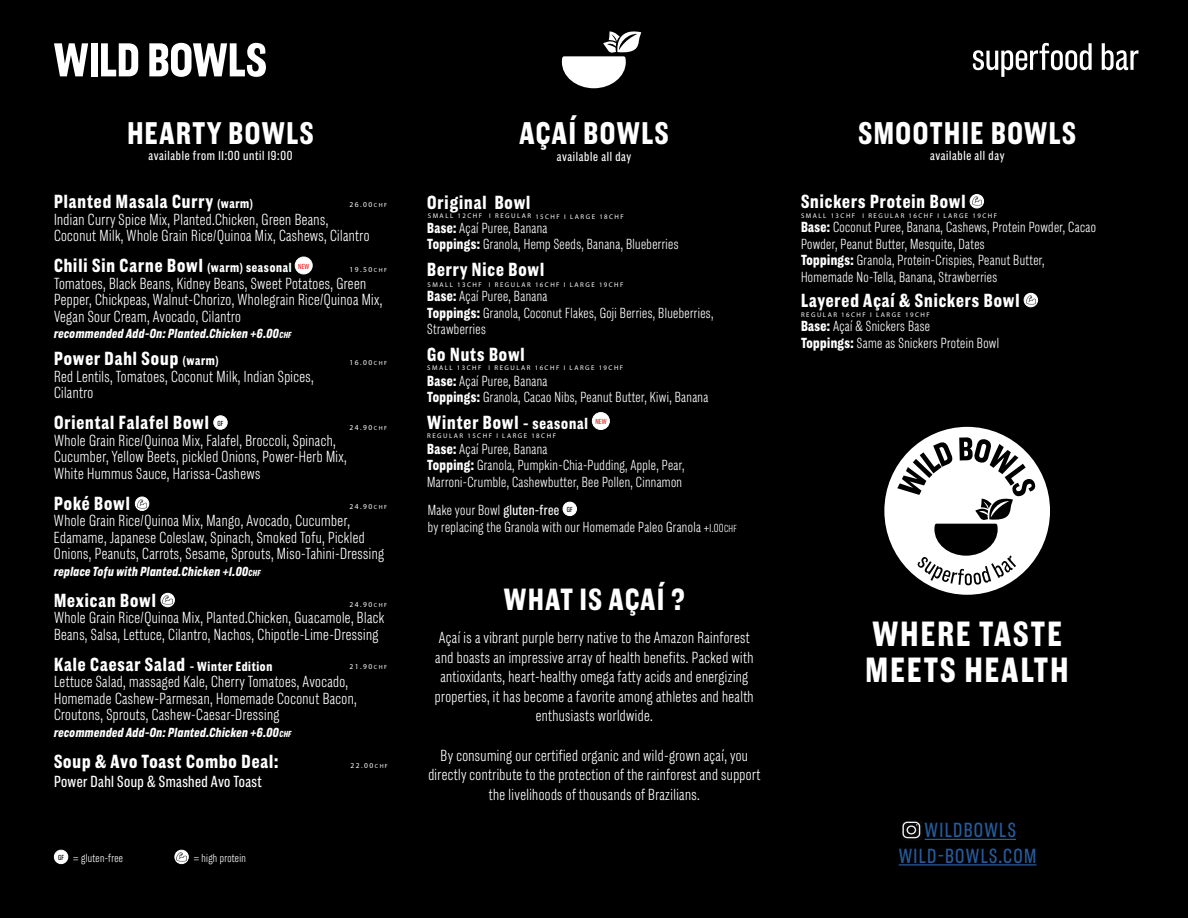
<style>
.page{position:relative;width:1188px;height:918px;background:#000}
.page>*{position:absolute;margin:0;border:0;box-sizing:border-box;transform-origin:0 0}
.t1{font:700 36px/36px "Americane Cond";letter-spacing:.065em;color:#fff}
.t2{font:700 32.25px "Americane Cond";letter-spacing:.05em;color:#fff}
.t3{font:700 32.1px "Americane Cond";letter-spacing:.05em;color:#fff}
.t4{font:700 31.5px "Americane Cond";letter-spacing:.05em;color:#fff}
.t5{font:21px/25.5px "Americane Cond";letter-spacing:.065em;color:#275b9b;text-align:center}
.t6{font:700 19.5px "Americane Cond";letter-spacing:.05em;color:#fff}
.t7{font:300 16.5px/16.5px "Americane Cond";letter-spacing:.025em;color:#fff}
.t8{font:16.5px "Americane Cond";letter-spacing:.025em;color:#fff}
.t9{font:300 15px/16.5px "Americane Cond";letter-spacing:.025em;color:#fff}
.t10{font:italic 700 13.5px "Americane Cond";letter-spacing:.025em;color:#fff}
.t11{font:13.5px "Americane Cond";letter-spacing:.05em;color:#fff}
.t12{font:300 12px "Americane Cond";letter-spacing:.025em;color:#fff}
.t13{font:7.5px "Myriad Pro";letter-spacing:.2em;color:#fff}
.t14{font:7.5px "Americane Cond";letter-spacing:.01em;color:#e41f1b}
.t15{font:7.5px "Americane Cond";color:#020203}
.t16{font:6.9px "Myriad Pro";letter-spacing:.22em;color:#fff}
.s1{font-size:13.5px}
.s2{font-size:9px}
.s3{font-size:6px}
.s4{font-size:32.25px}
.s5{font-weight:700}
.s6{font-size:16.5px}
.s7{font-weight:400}
.s8{font-size:12px}
.s9{font-size:10.5px}
.s10{font-size:32.1px}
</style>
<div class="page">
<svg style="left:562px;top:31px;width:79px;height:57px"></svg>
<svg style="left:54px;top:43px;width:34px;height:33px"></svg>
<div style="left:91px;top:43px;width:7px;height:33px;background:#fff"></div>
<svg style="left:101px;top:43px;width:37px;height:33px"></svg>
<svg style="left:149px;top:43px;width:117px;height:34px"></svg>
<svg style="left:973px;top:43px;width:119px;height:34px"></svg>
<svg style="left:1102px;top:43px;width:36px;height:27px"></svg>
<svg style="left:884px;top:427px;width:166px;height:168px"></svg>
<div style="left:295px;top:257px;width:17px;height:17px;background:#fff;border-radius:50%"></div>
<div style="left:295px;top:257px;width:18px;height:17px;border:1px solid #fff;border-radius:50%"></div>
<div style="left:214px;top:416px;width:13px;height:13px;background:#fff;border-radius:50%"></div>
<div style="left:213px;top:415px;width:15px;height:15px;border:1px solid #fff;border-radius:50%"></div>
<div style="left:563px;top:502px;width:13px;height:14px;background:#fff;border-radius:50%"></div>
<div style="left:563px;top:502px;width:14px;height:14px;border:1px solid #fff;border-radius:50%"></div>
<div style="left:54px;top:850px;width:14px;height:14px;background:#fff;border-radius:50%"></div>
<div style="left:54px;top:850px;width:14px;height:14px;border:1px solid #fff;border-radius:50%"></div>
<div style="left:161px;top:593px;width:14px;height:14px;border:1px solid #fff;border-radius:50%"></div>
<div style="left:135px;top:497px;width:14px;height:14px;border:1px solid #fff;border-radius:50%"></div>
<svg style="left:163px;top:595px;width:9px;height:10px"></svg>
<svg style="left:137px;top:499px;width:10px;height:10px"></svg>
<div style="left:175px;top:850px;width:14px;height:14px;border:1px solid #fff;border-radius:50%"></div>
<svg style="left:177px;top:852px;width:9px;height:10px"></svg>
<div style="left:970px;top:194px;width:14px;height:14px;border:1px solid #fff;border-radius:50%"></div>
<svg style="left:972px;top:197px;width:10px;height:9px"></svg>
<div style="left:1024px;top:293px;width:14px;height:14px;border:1px solid #fff;border-radius:50%"></div>
<svg style="left:1026px;top:295px;width:10px;height:10px"></svg>
<hr style="left:925px;top:839px;width:91px;height:1px;background:#275b9b">
<hr style="left:899px;top:864px;width:137px;height:2px;background:#275b9b">
<img style="left:902px;top:821px;width:19px;height:18px">
<div style="left:592px;top:413px;width:17px;height:17px;background:#fff;border-radius:50%"></div>
<div style="left:592px;top:412px;width:18px;height:18px;border:1px solid #fff;border-radius:50%"></div>
<h3 class="t3" style="left:127px;top:114px;width:188px">HEARTY BOWLS</h3>
<p class="t11" style="left:149px;top:148px;width:145px">available from 11:00 until 19:00</p>
<p class="t6" style="left:54px;top:190px;width:200px">Planted Masala Curry <span class="s1">(warm)</span></p>
<p class="t7" style="left:54px;top:211px;width:317px">Indian Curry Spice Mix, Planted.Chicken, Green Beans,<br>Coconut Milk, Whole Grain Rice/Quinoa Mix, Cashews, Cilantro</p>
<p class="t6" style="left:54px;top:254px;width:239px">Chili Sin Carne Bowl <span class="s1">(warm) seasonal</span></p>
<p class="t7" style="left:54px;top:275px;width:330px">Tomatoes, Black Beans, Kidney Beans, Sweet Potatoes, Green<br>Pepper, Chickpeas, Walnut-Chorizo, Wholegrain Rice/Quinoa Mix,<br>Vegan Sour Cream, Avocado, Cilantro</p>
<p class="t10" style="left:54px;top:326px;width:239px">recommended Add-On: Planted.Chicken +6.00<span class="s2">CHF</span></p>
<p class="t6" style="left:54px;top:347px;width:166px">Power Dahl Soup <span class="s1">(warm)</span></p>
<p class="t7" style="left:54px;top:368px;width:261px">Red Lentils, Tomatoes, Coconut Milk, Indian Spices,<br>Cilantro</p>
<p class="t6" style="left:54px;top:411px;width:156px">Oriental Falafel Bowl</p>
<p class="t7" style="left:54px;top:432px;width:294px">Whole Grain Rice/Quinoa Mix, Falafel, Broccoli, Spinach,<br>Cucumber, Yellow Beets, pickled Onions, Power-Herb Mix,<br>White Hummus Sauce, Harissa-Cashews</p>
<p class="t6" style="left:54px;top:492px;width:77px">Poké Bowl</p>
<p class="t7" style="left:54px;top:512px;width:332px">Whole Grain Rice/Quinoa Mix, Mango, Avocado, Cucumber,<br>Edamame, Japanese Coleslaw, Spinach, Smoked Tofu, Pickled<br>Onions, Peanuts, Carrots, Sesame, Sprouts, Miso-Tahini-Dressing</p>
<p class="t10" style="left:54px;top:563px;width:208px">replace Tofu with Planted.Chicken +1.00<span class="s2">CHF</span></p>
<p class="t6" style="left:54px;top:589px;width:103px">Mexican Bowl</p>
<p class="t7" style="left:54px;top:609px;width:332px">Whole Grain Rice/Quinoa Mix, Planted.Chicken, Guacamole, Black<br>Beans, Salsa, Lettuce, Cilantro, Nachos, Chipotle-Lime-Dressing</p>
<p class="t6" style="left:54px;top:653px;width:220px">Kale Caesar Salad <span class="s1">- Winter Edition</span></p>
<p class="t7" style="left:54px;top:673px;width:304px">Lettuce Salad, massaged Kale, Cherry Tomatoes, Avocado,<br>Homemade Cashew-Parmesan, Homemade Coconut Bacon,<br>Croutons, Sprouts, Cashew-Caesar-Dressing</p>
<p class="t10" style="left:54px;top:724px;width:239px">recommended Add-On: Planted.Chicken +6.00<span class="s2">CHF</span></p>
<p class="t6" style="left:54px;top:750px;width:226px">Soup &amp; Avo Toast Combo Deal:</p>
<p class="t8" style="left:54px;top:772px;width:209px">Power Dahl Soup &amp; Smashed Avo Toast</p>
<p class="t13" style="left:349px;top:200px;width:39px">26.00<span class="s3">CHF</span></p>
<p class="t14" style="left:298px;top:262px;width:13px">NEW</p>
<p class="t13" style="left:349px;top:265px;width:39px">19.50<span class="s3">CHF</span></p>
<p class="t13" style="left:349px;top:358px;width:39px">16.00<span class="s3">CHF</span></p>
<p class="t15" style="left:218px;top:419px;width:7px">GF</p>
<p class="t13" style="left:349px;top:423px;width:39px">24.90<span class="s3">CHF</span></p>
<p class="t13" style="left:349px;top:502px;width:39px">24.90<span class="s3">CHF</span></p>
<p class="t13" style="left:349px;top:599px;width:39px">24.90<span class="s3">CHF</span></p>
<p class="t13" style="left:349px;top:662px;width:39px">21.90<span class="s3">CHF</span></p>
<p class="t13" style="left:350px;top:761px;width:39px">22.00<span class="s3">CHF</span></p>
<p class="t12" style="left:58px;top:851px;width:66px"><sup>GF</sup> = gluten-free</p>
<p class="t12" style="left:194px;top:851px;width:54px">= high protein</p>
<h3 class="t3" style="left:519px;top:114px;width:151px"><span class="s4">AÇAÍ</span> BOWLS</h3>
<p class="t11" style="left:557px;top:148px;width:76px">available all day</p>
<p class="t6" style="left:427px;top:190px;width:105px">Original Bowl</p>
<p class="t9" style="left:427px;top:219px;width:253px"><span class="s5">Base:</span> Açaí Puree, Banana<br><span class="s5">Toppings:</span> Granola, Hemp Seeds, Banana, Blueberries</p>
<p class="t6" style="left:427px;top:258px;width:118px">Berry Nice Bowl</p>
<p class="t9" style="left:427px;top:288px;width:288px"><span class="s5">Base:</span> Açaí Puree, Banana<br><span class="s5">Toppings:</span> Granola, Coconut Flakes, Goji Berries, Blueberries,<br>Strawberries</p>
<p class="t6" style="left:427px;top:342px;width:99px">Go Nuts Bowl</p>
<p class="t9" style="left:427px;top:372px;width:283px"><span class="s5">Base:</span> Açaí Puree, Banana<br><span class="s5">Toppings:</span> Granola, Cacao Nibs, Peanut Butter, Kiwi, Banana</p>
<p class="t6" style="left:427px;top:410px;width:162px">Winter Bowl <span class="s6">- seasonal</span></p>
<p class="t9" style="left:427px;top:440px;width:259px"><span class="s5">Base:</span> Açaí Puree, Banana<br><span class="s5">Topping:</span> Granola, Pumpkin-Chia-Pudding, Apple, Pear,<br>Marroni-Crumble, Cashewbutter, Bee Pollen, Cinnamon</p>
<p class="t16" style="left:428px;top:212px;width:198px">SMALL 12CHF I REGULAR 15CHF I LARGE 18CHF</p>
<p class="t16" style="left:428px;top:281px;width:198px">SMALL 13CHF I REGULAR 16CHF I LARGE 19CHF</p>
<p class="t16" style="left:427px;top:364px;width:198px">SMALL 13CHF I REGULAR 16CHF I LARGE 19CHF</p>
<p class="t14" style="left:595px;top:417px;width:13px">NEW</p>
<p class="t16" style="left:427px;top:432px;width:130px">REGULAR 15CHF I LARGE 18CHF</p>
<p class="t9" style="left:428px;top:502px;width:311px">Make your Bowl <span class="s7">gluten-free<br></span>by replacing the Granola with our Homemade Paleo Granola <span class="s8">+1.00</span><span class="s9">CHF</span></p>
<p class="t15" style="left:567px;top:505px;width:7px">GF</p>
<h3 class="t4" style="left:504px;top:581px;width:182px">WHAT IS AÇAÍ ?</h3>
<p class="t7" style="left:435px;top:627px;width:320px;line-height:19.5px;text-align:center">Açaí is a vibrant purple berry native to the Amazon Rainforest and boasts an impressive array of health benefits. Packed with antioxidants, heart-healthy omega fatty acids and energizing properties, it has become a favorite among athletes and health enthusiasts worldwide.</p>
<p class="t7" style="left:428px;top:745px;width:333px;line-height:19.5px;text-align:center">By consuming our certified organic and wild-grown açaí, you directly contribute to the protection of the rainforest and support the livelihoods of thousands of Brazilians.</p>
<h2 class="t2" style="left:858px;top:114px;width:219px">SMOOTHIE <span class="s10">BOWLS</span></h2>
<p class="t11" style="left:930px;top:148px;width:76px">available all day</p>
<p class="t6" style="left:801px;top:190px;width:166px">Snickers Protein Bowl</p>
<p class="t9" style="left:801px;top:219px;width:296px"><span class="s5">Base:</span> Coconut Puree, Banana, Cashews, Protein Powder, Cacao Powder, Peanut Butter, Mesquite, Dates<br><span class="s5">Toppings:</span> Granola, Protein-Crispies, Peanut Butter, Homemade No-Tella, Banana, Strawberries</p>
<p class="t6" style="left:801px;top:289px;width:220px">Layered Açaí &amp; Snickers Bowl</p>
<p class="t9" style="left:801px;top:318px;width:200px"><span class="s5">Base:</span> Açaí &amp; Snickers Base<br><span class="s5">Toppings:</span> Same as Snickers Protein Bowl</p>
<p class="t16" style="left:801px;top:212px;width:198px">SMALL 13CHF I REGULAR 16CHF I LARGE 19CHF</p>
<p class="t16" style="left:801px;top:311px;width:130px">REGULAR 16CHF I LARGE 19CHF</p>
<h1 class="t1" style="left:866px;top:616px;width:204px">WHERE TASTE<br>MEETS HEALTH</h1>
<p class="t5" style="left:899px;top:817px;width:139px">WILDBOWLS<br>WILD-BOWLS.COM</p>
</div>
